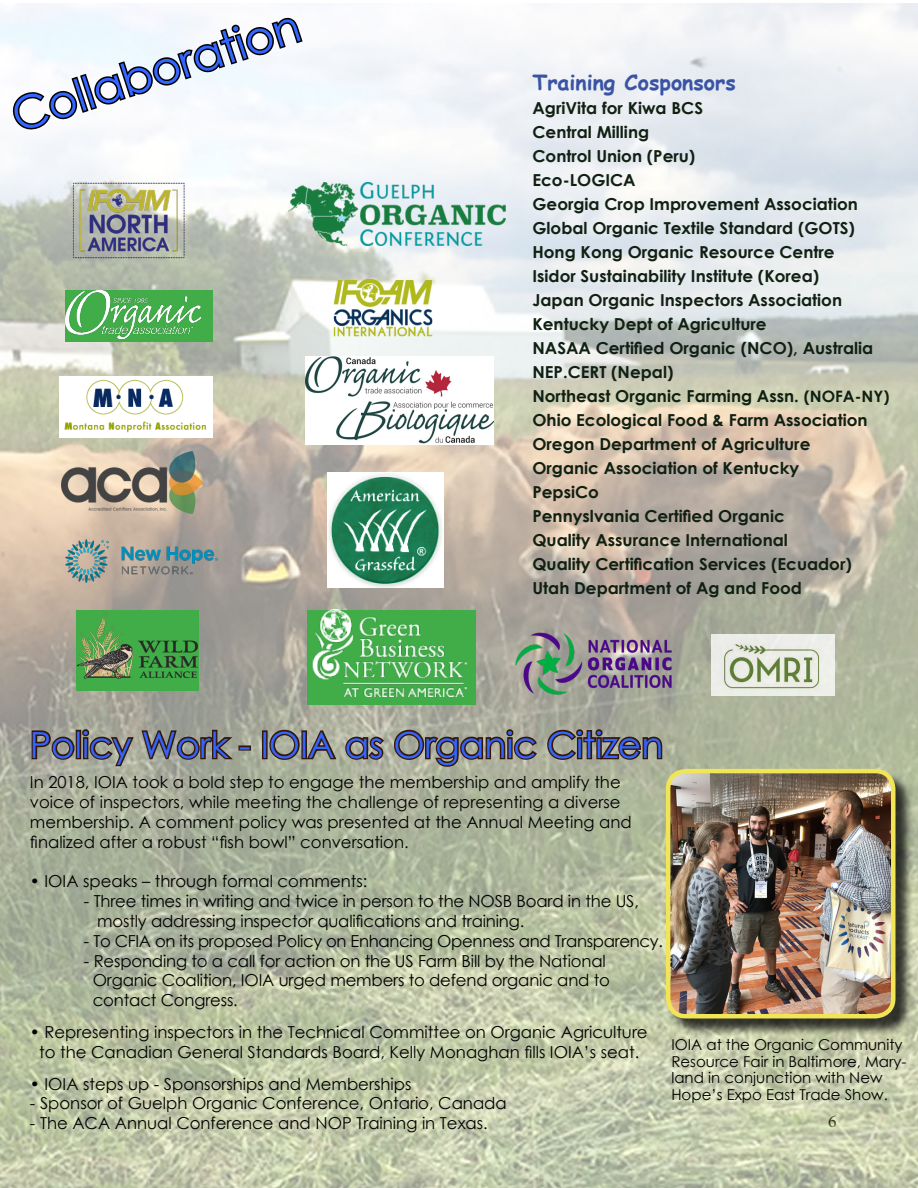
<style>
.page{position:relative;width:918px;height:1188px;background:#fff}
.page>*{position:absolute;margin:0;border:0;box-sizing:border-box;transform-origin:0 0}
.t1{font:45px "Century Gothic";color:#36f}
.t2{font:36px "Century Gothic";color:#36f}
.t3{font:700 21px "Comic Sans MS";color:#3a53a4}
.t4{font:18px "Minion Pro";color:#000}
.t5{font:16.5px/19.8px "Century Gothic";color:#000}
.t6{font:700 16.5px/24px "Century Gothic";color:#102012}
.t7{font:16.5px "Century Gothic";letter-spacing:-.02em;color:#000}
.t8{font:15px/16.5px "Century Gothic";color:#000}
.s1{font-size:15.75px}
</style>
<div class="page">
<img style="left:0;top:4px;width:918px;height:1184px">
<img style="left:712px;top:635px;width:123px;height:61px">
<img style="left:61px;top:452px;width:142px;height:61px">
<div style="left:65px;top:290px;width:147px;height:52px;background:#41ad49"></div>
<img style="left:65px;top:290px;width:135px;height:48px">
<svg style="left:10px;top:16px;width:294px;height:116px"></svg>
<img style="left:334px;top:276px;width:103px;height:66px">
<img style="left:60px;top:376px;width:152px;height:61px">
<div style="left:76px;top:610px;width:123px;height:81px;background:#41ad49"></div>
<img style="left:76px;top:610px;width:122px;height:69px">
<img style="left:72px;top:182px;width:113px;height:78px">
<img style="left:504px;top:621px;width:180px;height:81px">
<img style="left:328px;top:472px;width:115px;height:115px">
<div style="left:307px;top:610px;width:168px;height:95px;background:#41ad49"></div>
<img style="left:312px;top:610px;width:155px;height:87px">
<img style="left:289px;top:182px;width:216px;height:63px">
<div style="left:668px;top:771px;width:246px;height:266px;background:#000;opacity:.75"></div>
<img style="left:668px;top:771px;width:225px;height:245px">
<div style="left:666px;top:769px;width:229px;height:249px;border:4px solid #f0e457;border-radius:18px"></div>
<svg style="left:30px;top:727px;width:207px;height:41px;background:#80786a"></svg>
<div style="left:238px;top:745px;width:13px;height:6px;border:3px solid #331607"></div>
<div style="left:262px;top:730px;width:6px;height:29px;border:3px solid #331607"></div>
<svg style="left:267px;top:728px;width:119px;height:34px;background:#817967"></svg>
<svg style="left:392px;top:727px;width:147px;height:42px;background:#847b6a"></svg>
<svg style="left:546px;top:727px;width:118px;height:34px;background:#756959"></svg>
<img style="left:65px;top:540px;width:153px;height:43px">
<img style="left:305px;top:356px;width:188px;height:88px">
<h1 class="t1" style="left:3px;top:87px;width:302px;rotate:-18deg">Collaboration</h1>
<p class="t3" style="left:532px;top:67px;width:205px">Training Cosponsors</p>
<p class="t6" style="left:532px;top:96px;width:359px">AgriVita for Kiwa BCS<br>Central Milling<br>Control Union (Peru)<br>Eco-LOGICA<br>Georgia Crop Improvement Association<br>Global Organic Textile Standard (GOTS)<br>Hong Kong Organic Resource Centre<br>Isidor Sustainability Institute (Korea)<br>Japan Organic Inspectors Association<br>Kentucky Dept of Agriculture<br>NASAA Certified Organic (NCO), Australia<br>NEP.CERT (Nepal)<br>Northeast Organic Farming Assn. <span class="s1">(NOFA-NY)<br></span>Ohio Ecological Food &amp; Farm Association<br>Oregon Department of Agriculture<br>Organic Association of Kentucky<br>PepsiCo<br>Pennyslvania Certified Organic<br>Quality Assurance International<br>Quality Certification Services (Ecuador)<br>Utah Department of Ag and Food</p>
<h2 class="t2" style="left:30px;top:720px;width:635px">Policy Work - IOIA as Organic Citizen</h2>
<p class="t5" style="left:30px;top:772px;width:603px">In 2018, IOIA took a bold step to engage the membership and amplify the voice of inspectors, while meeting the challenge of representing a diverse membership. A comment policy was presented at the Annual Meeting and finalized after a robust “fish bowl” conversation.</p>
<p class="t5" style="left:30px;top:871px;width:339px">• IOIA speaks – through formal comments:</p>
<p class="t5" style="left:97px;top:891px;width:543px;text-indent:-13px">- Three times in writing and twice in person to the NOSB Board in the US, mostly addressing inspector qualifications and training.</p>
<p class="t7" style="left:84px;top:929px;width:580px">- To CFIA on its proposed Policy on Enhancing Openness and Transparency.</p>
<p class="t5" style="left:93px;top:950px;width:519px;text-indent:-9px">- Responding to a call for action on the US Farm Bill by the National<br>Organic Coalition, IOIA urged members to defend organic and to contact Congress.</p>
<p class="t5" style="left:30px;top:1022px;width:619px;text-align:center">• Representing inspectors in the Technical Committee on Organic Agriculture to the Canadian General Standards Board, Kelly Monaghan fills IOIA’s seat.</p>
<p class="t5" style="left:30px;top:1073px;width:383px">• IOIA steps up - Sponsorships and Memberships</p>
<p class="t5" style="left:30px;top:1093px;width:478px">- Sponsor of Guelph Organic Conference, Ontario, Canada</p>
<p class="t5" style="left:30px;top:1113px;width:459px">- The ACA Annual Conference and NOP Training in Texas.</p>
<p class="t8" style="left:671px;top:1036px;width:237px">IOIA at the Organic Community<br>Resource Fair in Baltimore, Mary&shy;land in conjunction with New<br>Hope’s Expo East Trade Show.</p>
<p class="t4" style="left:828px;top:1109px;width:10px">6</p>
</div>
